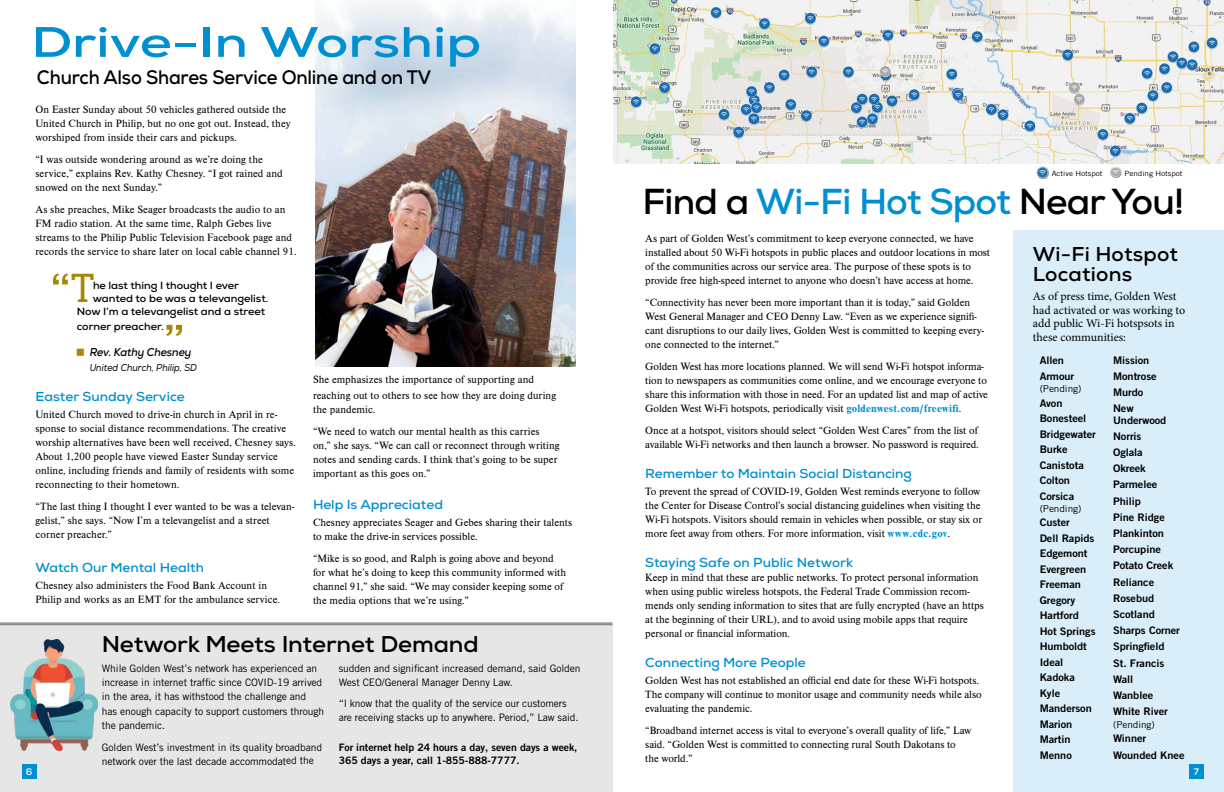
<style>
.page{position:relative;width:1224px;height:792px;background:#fff}
.page>*{position:absolute;margin:0;border:0;box-sizing:border-box;transform-origin:0 0}
.t1{font:47.5px "Arial";color:#a88702;scale:1.26 1}
.t2{font:47.2px "Arial";color:#a88702;scale:1.33 1}
.t3{font:700 42.5px "Nexa";color:#0090d1;scale:1.29 1}
.t4{font:700 36.1px "Nexa";letter-spacing:-.025em;color:#000}
.t5{font:700 22.8px "Nexa";letter-spacing:-.005em;color:#000;scale:1.05 1}
.t6{font:700 20px/19.8px "Nexa";letter-spacing:.01em;color:#000;scale:1.05 1}
.t7{font:700 19.5px "Nexa";letter-spacing:-.01em;color:#000;scale:.95 1}
.t8{font:700 13px "Nexa";color:#0090d1;scale:1.05 1}
.t9{font:12px/13.5px "Minion Pro";color:#000}
.t10{font:italic 700 11.4px "Nexa";letter-spacing:-.01em;color:#000;scale:.95 1}
.t11{font:11px/14px "Nimbus Rom D";letter-spacing:-.005em;color:#000}
.t12{font:10.4px/15.5px "Trade Gothic LT Pro Bd 2";letter-spacing:-.005em;color:#000;scale:1.05 1}
.t13{font:700 10.4px "Nexa";letter-spacing:-.005em;color:#000;scale:1.05 1}
.t14{font:10.3px/14px "Trade Gothic LT Pro";letter-spacing:-.01em;color:#000}
.t15{font:10.3px/13.5px "Trade Gothic LT Pro Bd 2";letter-spacing:-.005em;color:#000}
.t16{font:italic 10px "Nexa";color:#000;scale:.9 1}
.t17{font:9.5px "Trade Gothic LT Pro";letter-spacing:-.005em;color:#000;scale:1.05 1}
.t18{font:700 9.4px "Nexa";color:#fff}
.t19{font:7.2px "Trade Gothic LT Pro";color:#000;scale:1.11 1}
.s1{color:#0090d1}
.s2{font-weight:700;color:#0090d1}
.s3{font-family:"Roboto Slab";font-size:39.3px}
</style>
<div class="page">
<img style="left:315px;top:0;width:261px;height:366px">
<div style="left:0;top:625px;width:613px;height:167px;background:#e6e6e6"></div>
<div style="left:1013px;top:230px;width:211px;height:562px;background:#d9eef8"></div>
<div style="left:22px;top:764px;width:14px;height:14px;background:#0090d1"></div>
<div style="left:1189px;top:764px;width:15px;height:14px;background:#0090d1"></div>
<img style="left:10px;top:639px;width:88px;height:112px">
<hr style="left:0;top:622px;width:613px;height:3px;background:#000">
<img style="left:613px;top:0;width:611px;height:163px">
<svg style="left:1110px;top:167px;width:11px;height:11px"></svg>
<svg style="left:1037px;top:166px;width:12px;height:12px"></svg>
<h3 class="t3" style="left:31px;top:15px;width:350px">Drive-In Worship</h3>
<h3 class="t7" style="left:37px;top:65px;width:417px">Church Also Shares Service Online and on TV</h3>
<p class="t11" style="left:35px;top:102px;width:257px">On Easter Sunday about 50 vehicles gathered outside the<br>United Church in Philip, but no one got out. Instead, they worshiped from inside their cars and pickups.</p>
<p class="t11" style="left:35px;top:152px;width:249px">“I was outside wondering around as we’re doing the service,” explains Rev. Kathy Chesney. “I got rained and snowed on the next Sunday.”</p>
<p class="t11" style="left:35px;top:202px;width:263px">As she preaches, Mike Seager broadcasts the audio to an FM radio station. At the same time, Ralph Gebes live streams to the Philip Public Television Facebook page and records the service to share later on local cable channel 91.</p>
<p class="t19" style="left:1052px;top:169px;width:47px">Active Hotspot</p>
<p class="t19" style="left:1125px;top:169px;width:54px">Pending Hotspot</p>
<h3 class="t4" style="left:642px;top:178px;width:543px">Find a <span class="s1">Wi-Fi Hot Spot</span> Near You!</h3>
<p class="t11" style="left:645px;top:231px;width:346px">As part of Golden West’s commitment to keep everyone connected, we have installed about 50 Wi-Fi hotspots in public places and outdoor locations in most of the communities across our service area. The purpose of these spots is to provide free high-speed internet to anyone who doesn’t have access at home.</p>
<p class="t11" style="left:645px;top:295px;width:340px">“Connectivity has never been more important than it is today,” said Golden West General Manager and CEO Denny Law. “Even as we experience signifi&shy;cant disruptions to our daily lives, Golden West is committed to keeping every&shy;one connected to the internet.”</p>
<p class="t11" style="left:645px;top:359px;width:344px">Golden West has more locations planned. We will send Wi-Fi hotspot informa&shy;tion to newspapers as communities come online, and we encourage everyone to share this information with those in need. For an updated list and map of active Golden West Wi-Fi hotspots, periodically visit <span class="s2">goldenwest.com/freewifi</span>.</p>
<p class="t11" style="left:645px;top:423px;width:335px">Once at a hotspot, visitors should select “Golden West Cares” from the list of available Wi-Fi networks and then launch a browser. No password is required.</p>
<p class="t8" style="left:645px;top:465px;width:256px">Remember to Maintain Social Distancing</p>
<p class="t11" style="left:645px;top:484px;width:338px">To prevent the spread of COVID-19, Golden West reminds everyone to follow the Center for Disease Control’s social distancing guidelines when visiting the Wi-Fi hotspots. Visitors should remain in vehicles when possible, or stay six or more feet away from others. For more information, visit <span class="s2">www.cdc.gov</span>.</p>
<p class="t8" style="left:645px;top:554px;width:199px">Staying Safe on Public Network</p>
<p class="t11" style="left:645px;top:570px;width:340px">Keep in mind that these are public networks. To protect personal information when using public wireless hotspots, the Federal Trade Commission recom&shy;mends only sending information to sites that are fully encrypted (have an https at the beginning of their URL), and to avoid using mobile apps that require personal or financial information.</p>
<p class="t8" style="left:645px;top:654px;width:154px">Connecting More People</p>
<p class="t11" style="left:645px;top:673px;width:338px">Golden West has not established an official end date for these Wi-Fi hotspots.<br>The company will continue to monitor usage and community needs while also evaluating the pandemic.</p>
<p class="t11" style="left:645px;top:723px;width:328px">“Broadband internet access is vital to everyone’s overall quality of life,” Law said. “Golden West is committed to connecting rural South Dakotans to the world.”</p>
<h3 class="t6" style="left:1033px;top:244px;width:140px">Wi-Fi Hotspot<br>Locations</h3>
<p class="t9" style="left:1033px;top:290px;width:154px">As of press time, Golden West had activated or was working to add public Wi-Fi hotspsots in these communities:</p>
<p class="t12" style="left:1040px;top:352px;width:34px;line-height:16px">Allen<br>Armour</p>
<p class="t17" style="left:1040px;top:383px;width:41px">(Pending)</p>
<p class="t12" style="left:1040px;top:395px;width:55px">Avon<br>Bonesteel<br>Bridgewater<br>Burke<br>Canistota<br>Colton<br>Corsica</p>
<p class="t17" style="left:1040px;top:503px;width:41px">(Pending)</p>
<p class="t12" style="left:1040px;top:515px;width:55px">Custer<br>Dell Rapids<br>Edgemont<br>Evergreen<br>Freeman<br>Gregory<br>Hartford<br>Hot Springs<br>Humboldt<br>Ideal<br>Kadoka<br>Kyle<br>Manderson<br>Marion<br>Martin<br>Menno</p>
<h1 class="t1" style="left:51px;top:260px;width:36px">“<span class="s3">T</span></h1>
<p class="t13" style="left:93px;top:279px;width:141px">he last thing I thought I ever</p>
<p class="t13" style="left:93px;top:292px;width:169px">wanted to be was a televangelist.</p>
<p class="t13" style="left:77px;top:305px;width:181px">Now I’m a televangelist and a street</p>
<p class="t13" style="left:77px;top:320px;width:84px">corner preacher.</p>
<p class="t10" style="left:90px;top:345px;width:109px">Rev. Kathy Chesney</p>
<h2 class="t2" style="left:164px;top:312px;width:17px">”</h2>
<p class="t16" style="left:90px;top:361px;width:121px">United Church, Philip, SD</p>
<p class="t12" style="left:1113px;top:352px;width:43px;line-height:16px">Mission<br>Montrose<br>Murdo<br>New</p>
<p class="t12" style="left:1113px;top:412px;width:65px;line-height:16.2px">Underwood<br>Norris<br>Oglala<br>Okreek<br>Parmelee<br>Philip<br>Pine Ridge<br>Plankinton<br>Porcupine<br>Potato Creek<br>Reliance<br>Rosebud<br>Scotland<br>Sharps Corner<br>Springfield<br>St. Francis<br>Wall<br>Wanblee<br>White River</p>
<p class="t17" style="left:1113px;top:718px;width:41px">(Pending)</p>
<p class="t12" style="left:1113px;top:730px;width:70px;line-height:16.8px">Winner<br>Wounded Knee</p>
<p class="t11" style="left:313px;top:371px;width:245px;line-height:15.5px">She emphasizes the importance of supporting and reaching out to others to see how they are doing during</p>
<p class="t11" style="left:313px;top:398px;width:228px;line-height:22px">the pandemic.<br>“We need to watch our mental health as this carries</p>
<p class="t11" style="left:313px;top:438px;width:248px">on,” she says. “We can call or reconnect through writing notes and sending cards. I think that’s going to be super important as this goes on.”</p>
<p class="t8" style="left:313px;top:496px;width:125px">Help Is Appreciated</p>
<p class="t11" style="left:313px;top:515px;width:261px">Chesney appreciates Seager and Gebes sharing their talents to make the drive-in services possible.</p>
<p class="t11" style="left:313px;top:551px;width:255px">“Mike is so good, and Ralph is going above and beyond for what he’s doing to keep this community informed with channel 91,” she said. “We may consider keeping some of the media options that we’re using.”</p>
<p class="t8" style="left:35px;top:388px;width:144px">Easter Sunday Service</p>
<p class="t11" style="left:35px;top:407px;width:262px">United Church moved to drive-in church in April in re&shy;sponse to social distance recommendations. The creative worship alternatives have been well received, Chesney says.<br>About 1,200 people have viewed Easter Sunday service online, including friends and family of residents with some reconnecting to their hometown.</p>
<p class="t11" style="left:35px;top:499px;width:260px">“The last thing I thought I ever wanted to be was a televan&shy;gelist,” she says. “Now I’m a televangelist and a street corner preacher.”</p>
<p class="t8" style="left:35px;top:559px;width:162px">Watch Our Mental Health</p>
<p class="t11" style="left:35px;top:578px;width:246px">Chesney also administers the Food Bank Account in<br>Philip and works as an EMT for the ambulance service.</p>
<h3 class="t5" style="left:102px;top:629px;width:360px">Network Meets Internet Demand</h3>
<p class="t14" style="left:102px;top:662px;width:224px">While Golden West’s network has experienced an increase in internet traffic since COVID-19 arrived in the area, it has withstood the challenge and<br>has enough capacity to support customers through the pandemic.</p>
<p class="t14" style="left:102px;top:740px;width:222px">Golden West’s investment in its quality broadband network over the last decade accommodated the</p>
<p class="t14" style="left:339px;top:662px;width:244px">sudden and significant increased demand, said Golden<br>West CEO/General Manager Denny Law.</p>
<p class="t14" style="left:339px;top:697px;width:241px">“I know that the quality of the service our customers are receiving stacks up to anywhere. Period,” Law said.</p>
<p class="t15" style="left:339px;top:740px;width:240px">For internet help 24 hours a day, seven days a week,<br>365 days a year, call 1-855-888-7777.</p>
<p class="t18" style="left:26px;top:765px;width:8px">6</p>
<p class="t18" style="left:1194px;top:765px;width:7px">7</p>
</div>
